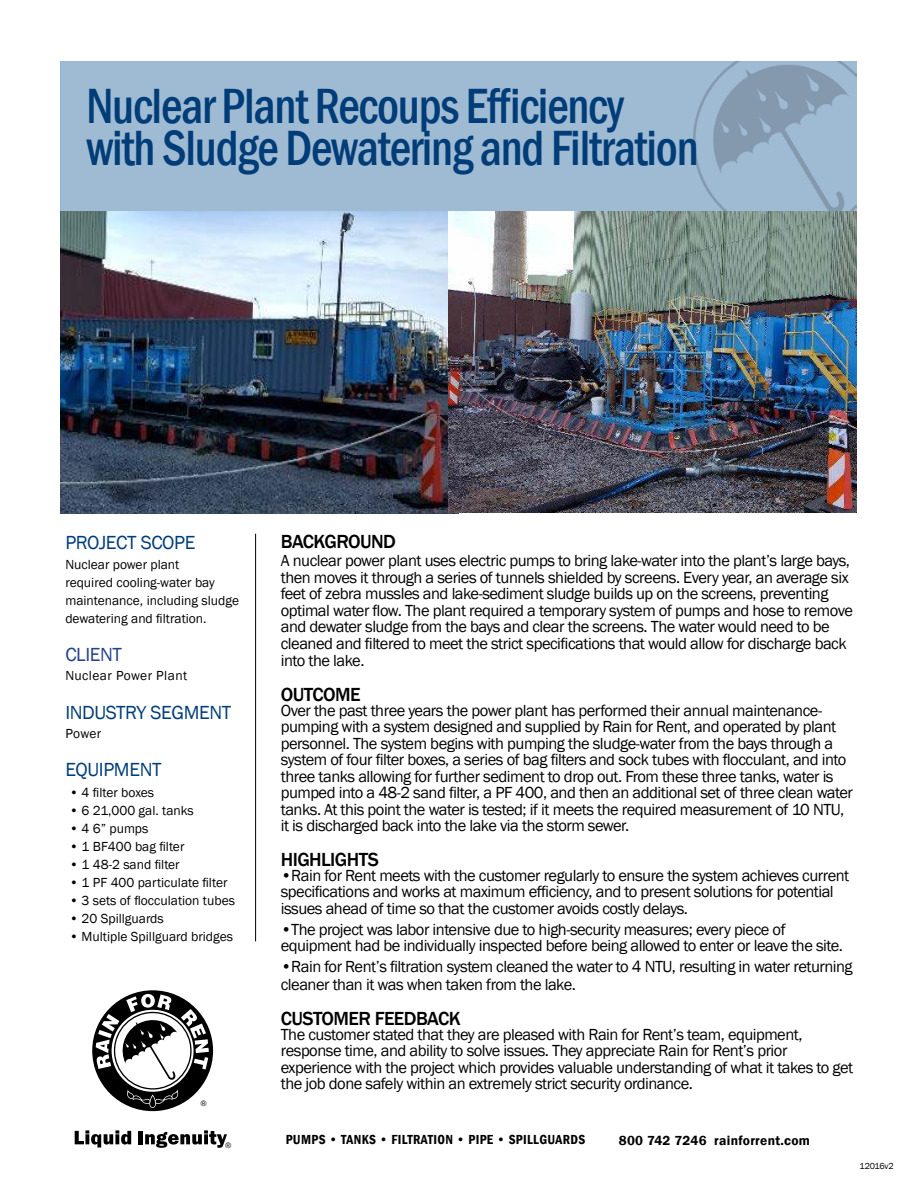
<style>
.page{position:relative;width:918px;height:1188px;background:#fff}
.page>*{position:absolute;margin:0;border:0;box-sizing:border-box;transform-origin:0 0}
.t1{font:500 condensed 50.85px/42px "Franklin Gothic";letter-spacing:-.025em;color:#003d78;scale:.94 1}
.t2{font:500 19.5px "Franklin Gothic";letter-spacing:-.03em;color:#000}
.t3{font:19.5px "Franklin Gothic";letter-spacing:-.02em;color:#003d78}
.t4{font:19.5px "Franklin Gothic";letter-spacing:-.02em;color:#24408e}
.t5{font:16.5px/16.5px "Franklin Gothic";letter-spacing:-.03em;color:#000}
.t6{font:13.5px/18px "Franklin Gothic";color:#000}
.t7{font:600 condensed 13.5px "Franklin Gothic";letter-spacing:.025em;color:#000}
.t8{font:600 13.5px "Franklin Gothic";letter-spacing:.02em;color:#000}
.t9{font:13.5px "Franklin Gothic";letter-spacing:.03em;color:#000}
.t10{font:9px "Franklin Gothic";letter-spacing:-.02em;color:#000}
.t11{font:8.25px "Franklin Gothic";color:#000}
</style>
<div class="page">
<img style="left:60px;top:211px;width:388px;height:302px">
<img style="left:448px;top:211px;width:409px;height:302px">
<img style="left:400px;top:61px;width:456px;height:150px">
<svg style="left:92px;top:990px;width:121px;height:121px"></svg>
<svg style="left:75px;top:1130px;width:56px;height:18px"></svg>
<hr style="left:139px;top:1131px;width:4px;height:13px;background:#000">
<svg style="left:145px;top:1130px;width:82px;height:18px"></svg>
<hr style="left:255px;top:534px;width:1px;height:407px;background:#000">
<h1 class="t1" style="left:86px;top:85px;width:653px">Nuclear Plant Recoups Efficiency with Sludge Dewatering and Filtration</h1>
<p class="t3" style="left:65px;top:531px;width:132px">PROJECT SCOPE</p>
<p class="t6" style="left:65px;top:555px;width:175px">Nuclear power plant<br>required cooling-water bay maintenance, including sludge dewatering and filtration.</p>
<p class="t4" style="left:65px;top:642px;width:58px">CLIENT</p>
<p class="t9" style="left:65px;top:668px;width:123px">Nuclear Power Plant</p>
<p class="t3" style="left:65px;top:700px;width:168px">INDUSTRY SEGMENT</p>
<p class="t6" style="left:65px;top:725px;width:38px">Power</p>
<p class="t3" style="left:65px;top:758px;width:98px">EQUIPMENT</p>
<p class="t6" style="left:70px;top:785px;width:86px">• 4 filter boxes</p>
<p class="t6" style="left:70px;top:803px;width:126px">• 6 21,000 gal. tanks</p>
<p class="t6" style="left:70px;top:821px;width:80px">• 4 6” pumps</p>
<p class="t6" style="left:70px;top:839px;width:116px">• 1 BF400 bag filter</p>
<p class="t6" style="left:70px;top:857px;width:112px">• 1 48-2 sand filter</p>
<p class="t6" style="left:70px;top:875px;width:159px">• 1 PF 400 particulate filter</p>
<p class="t6" style="left:70px;top:893px;width:167px">• 3 sets of flocculation tubes</p>
<p class="t6" style="left:70px;top:911px;width:96px">• 20 Spillguards</p>
<p class="t6" style="left:70px;top:929px;width:165px">• Multiple Spillguard bridges</p>
<p class="t11" style="left:201px;top:1100px;width:8px">®</p>
<p class="t11" style="left:225px;top:1142px;width:8px">®</p>
<p class="t2" style="left:281px;top:530px;width:117px">BACKGROUND</p>
<p class="t5" style="left:281px;top:553px;width:574px">A nuclear power plant uses electric pumps to bring lake-water into the plant’s large bays, then moves it through a series of tunnels shielded by screens. Every year, an average six feet of zebra mussles and lake-sediment sludge builds up on the screens, preventing optimal water flow. The plant required a temporary system of pumps and hose to remove and dewater sludge from the bays and clear the screens. The water would need to be cleaned and filtered to meet the strict specifications that would allow for discharge back into the lake.</p>
<p class="t2" style="left:281px;top:682px;width:81px">OUTCOME</p>
<p class="t5" style="left:281px;top:703px;width:574px">Over the past three years the power plant has performed their annual maintenance&shy;pumping with a system designed and supplied by Rain for Rent, and operated by plant personnel. The system begins with pumping the sludge-water from the bays through a system of four filter boxes, a series of bag filters and sock tubes with flocculant, and into three tanks allowing for further sediment to drop out. From these three tanks, water is pumped into a 48-2 sand filter, a PF 400, and then an additional set of three clean water tanks. At this point the water is tested; if it meets the required measurement of 10 NTU, it is discharged back into the lake via the storm sewer.</p>
<p class="t2" style="left:281px;top:847px;width:100px">HIGHLIGHTS</p>
<p class="t5" style="left:281px;top:868px;width:570px">•Rain for Rent meets with the customer regularly to ensure the system achieves current specifications and works at maximum efficiency, and to present solutions for potential issues ahead of time so that the customer avoids costly delays.</p>
<p class="t5" style="left:281px;top:921px;width:564px">•The project was labor intensive due to high-security measures; every piece of equipment had be individually inspected before being allowed to enter or leave the site.</p>
<p class="t5" style="left:281px;top:958px;width:573px;line-height:18px">•Rain for Rent’s filtration system cleaned the water to 4 NTU, resulting in water returning cleaner than it was when taken from the lake.</p>
<p class="t2" style="left:281px;top:1006px;width:181px">CUSTOMER FEEDBACK</p>
<p class="t5" style="left:281px;top:1026px;width:574px">The customer stated that they are pleased with Rain for Rent’s team, equipment, response time, and ability to solve issues. They appreciate Rain for Rent’s prior experience with the project which provides valuable understanding of what it takes to get the job done safely within an extremely strict security ordinance.</p>
<p class="t7" style="left:286px;top:1132px;width:301px">PUMPS • TANKS • FILTRATION • PIPE • SPILLGUARDS</p>
<p class="t8" style="left:619px;top:1132px;width:193px">800 742 7246 rainforrent.com</p>
<p class="t10" style="left:860px;top:1161px;width:35px">12016v2</p>
</div>
